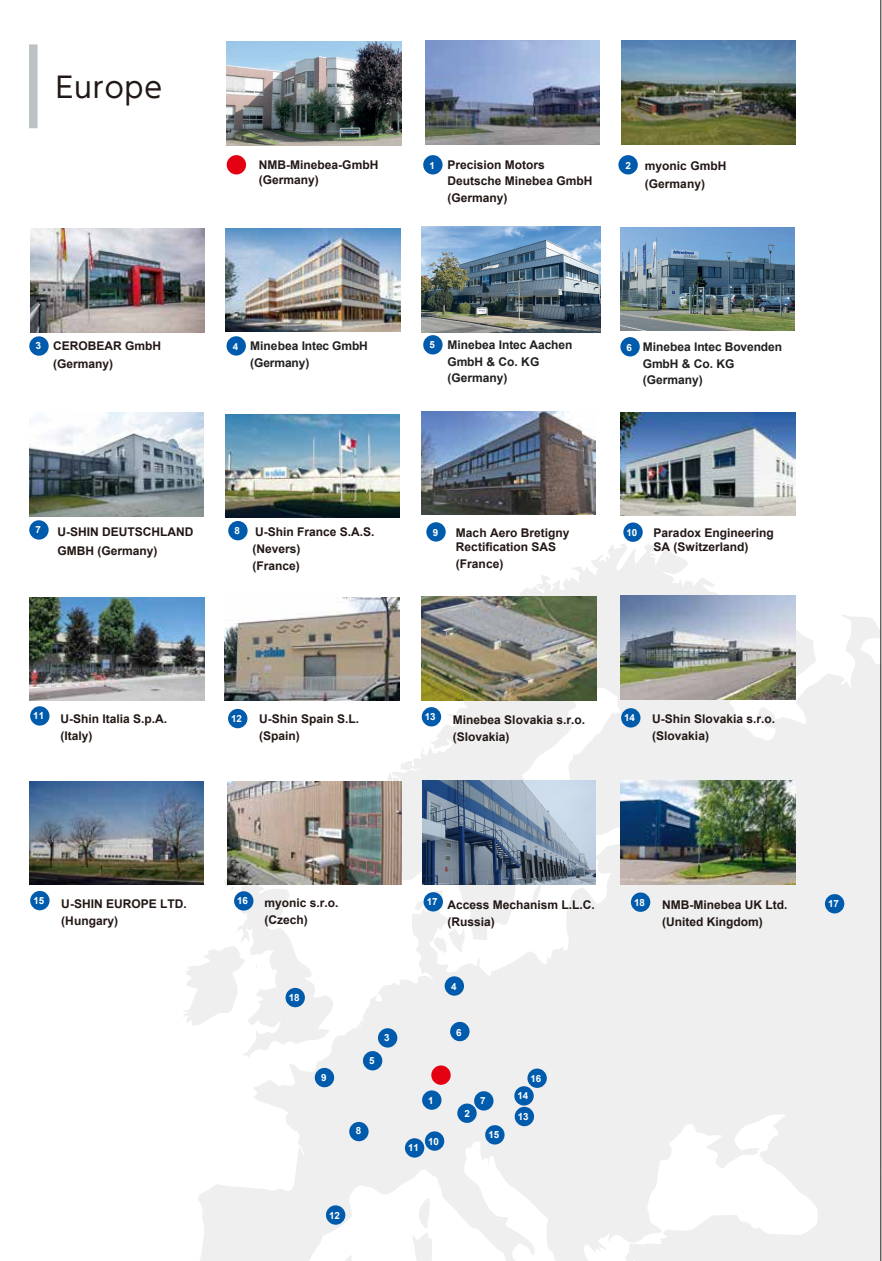
<style>
.page{position:relative;width:882px;height:1261px;background:#fff}
.page>*{position:absolute;margin:0;border:0;box-sizing:border-box;transform-origin:0 0}
.t1{font:28.5px "UD Shin Go Pro";letter-spacing:.03em;color:#221815}
.t2{font:700 12px/17px "Arial";color:#221815}
.t3{font:700 12px/16.5px "Arial";letter-spacing:-.01em;color:#221f20}
.t4{font:700 12px/18.6px "Arial";color:#221815}
.t5{font:700 9.9px "Arial";letter-spacing:-.01em;color:#fff}
</style>
<div class="page">
<img style="left:29px;top:40px;width:851px;height:1221px">
<img style="left:226px;top:42px;width:175px;height:103px">
<div style="left:431px;top:1065px;width:19px;height:20px;background:#e50011;border-radius:50%"></div>
<div style="left:618px;top:155px;width:19px;height:19px;background:#005bac;border-radius:50%"></div>
<div style="left:29px;top:336px;width:20px;height:20px;background:#005bac;border-radius:50%"></div>
<div style="left:226px;top:336px;width:20px;height:20px;background:#005bac;border-radius:50%"></div>
<div style="left:423px;top:335px;width:19px;height:19px;background:#005bac;border-radius:50%"></div>
<div style="left:620px;top:337px;width:19px;height:19px;background:#005bac;border-radius:50%"></div>
<img style="left:422px;top:227px;width:178px;height:105px">
<img style="left:620px;top:227px;width:174px;height:104px">
<div style="left:29px;top:520px;width:20px;height:20px;background:#005bac;border-radius:50%"></div>
<div style="left:228px;top:521px;width:19px;height:19px;background:#005bac;border-radius:50%"></div>
<div style="left:426px;top:522px;width:19px;height:20px;background:#005bac;border-radius:50%"></div>
<div style="left:623px;top:523px;width:19px;height:19px;background:#005bac;border-radius:50%"></div>
<div style="left:30px;top:706px;width:19px;height:20px;background:#005bac;border-radius:50%"></div>
<div style="left:228px;top:709px;width:19px;height:19px;background:#005bac;border-radius:50%"></div>
<div style="left:421px;top:707px;width:20px;height:19px;background:#005bac;border-radius:50%"></div>
<div style="left:620px;top:708px;width:20px;height:20px;background:#005bac;border-radius:50%"></div>
<div style="left:30px;top:891px;width:20px;height:19px;background:#005bac;border-radius:50%"></div>
<div style="left:234px;top:891px;width:19px;height:20px;background:#005bac;border-radius:50%"></div>
<div style="left:423px;top:892px;width:19px;height:19px;background:#005bac;border-radius:50%"></div>
<div style="left:630px;top:892px;width:20px;height:20px;background:#005bac;border-radius:50%"></div>
<div style="left:422px;top:1090px;width:19px;height:20px;background:#005bac;border-radius:50%"></div>
<div style="left:457px;top:1104px;width:19px;height:19px;background:#005bac;border-radius:50%"></div>
<div style="left:378px;top:1028px;width:19px;height:20px;background:#005bac;border-radius:50%"></div>
<div style="left:444px;top:976px;width:20px;height:20px;background:#005bac;border-radius:50%"></div>
<div style="left:363px;top:1051px;width:19px;height:19px;background:#005bac;border-radius:50%"></div>
<div style="left:450px;top:1022px;width:19px;height:19px;background:#005bac;border-radius:50%"></div>
<div style="left:474px;top:1091px;width:19px;height:20px;background:#005bac;border-radius:50%"></div>
<div style="left:349px;top:1122px;width:19px;height:19px;background:#005bac;border-radius:50%"></div>
<div style="left:314px;top:1068px;width:20px;height:19px;background:#005bac;border-radius:50%"></div>
<div style="left:424px;top:1131px;width:20px;height:20px;background:#005bac;border-radius:50%"></div>
<div style="left:404px;top:1138px;width:20px;height:20px;background:#005bac;border-radius:50%"></div>
<div style="left:326px;top:1205px;width:19px;height:20px;background:#005bac;border-radius:50%"></div>
<div style="left:514px;top:1107px;width:19px;height:19px;background:#005bac;border-radius:50%"></div>
<div style="left:514px;top:1086px;width:19px;height:20px;background:#005bac;border-radius:50%"></div>
<div style="left:485px;top:1125px;width:19px;height:19px;background:#005bac;border-radius:50%"></div>
<div style="left:527px;top:1069px;width:19px;height:19px;background:#005bac;border-radius:50%"></div>
<div style="left:824px;top:894px;width:19px;height:19px;background:#005bac;border-radius:50%"></div>
<div style="left:285px;top:988px;width:20px;height:19px;background:#005bac;border-radius:50%"></div>
<img style="left:422px;top:781px;width:172px;height:104px">
<h1 class="t1" style="left:56px;top:64px;width:108px">Europe</h1>
<p class="t4" style="left:53px;top:336px;width:109px">CEROBEAR GmbH (Germany)</p>
<p class="t4" style="left:259px;top:156px;width:121px">NMB-Minebea-GmbH</p>
<p class="t2" style="left:259px;top:171px;width:62px">(Germany)</p>
<p class="t5" style="left:429px;top:158px;width:7px">1</p>
<p class="t4" style="left:447px;top:156px;width:146px;line-height:16.8px">Precision Motors<br>Deutsche Minebea GmbH (Germany)</p>
<p class="t5" style="left:625px;top:158px;width:7px">2</p>
<p class="t4" style="left:644px;top:156px;width:83px">myonic GmbH (Germany)</p>
<p class="t3" style="left:250px;top:337px;width:119px;line-height:17.4px">Minebea Intec GmbH (Germany)</p>
<p class="t3" style="left:447px;top:337px;width:126px">Minebea Intec Aachen<br>GmbH &amp; Co. KG (Germany)</p>
<p class="t3" style="left:642px;top:339px;width:141px">Minebea Intec Bovenden<br>GmbH &amp; Co. KG (Germany)</p>
<p class="t5" style="left:233px;top:339px;width:7px">4</p>
<p class="t5" style="left:429px;top:337px;width:7px">5</p>
<p class="t5" style="left:626px;top:340px;width:7px">6</p>
<p class="t5" style="left:35px;top:523px;width:7px">7</p>
<p class="t5" style="left:234px;top:524px;width:7px">8</p>
<p class="t2" style="left:455px;top:526px;width:115px;line-height:14.4px">Mach Aero Bretigny<br>Rectification SAS</p>
<p class="t2" style="left:455px;top:556px;width:49px">(France)</p>
<p class="t2" style="left:57px;top:523px;width:137px;line-height:18.6px">U-SHIN DEUTSCHLAND<br>GMBH (Germany)</p>
<p class="t2" style="left:252px;top:523px;width:123px">U-Shin France S.A.S. (Nevers)<br>(France)</p>
<p class="t5" style="left:432px;top:525px;width:7px">9</p>
<p class="t2" style="left:653px;top:525px;width:122px;line-height:14.4px">Paradox Engineering<br>SA (Switzerland)</p>
<p class="t5" style="left:626px;top:525px;width:12px">10</p>
<p class="t5" style="left:33px;top:709px;width:12px">11</p>
<p class="t2" style="left:259px;top:710px;width:102px">U-Shin Spain S.L. (Spain)</p>
<p class="t5" style="left:424px;top:710px;width:12px">13</p>
<p class="t2" style="left:652px;top:711px;width:124px">U-Shin Slovakia s.r.o. (Slovakia)</p>
<p class="t2" style="left:60px;top:711px;width:108px">U-Shin Italia S.p.A. (Italy)</p>
<p class="t5" style="left:624px;top:711px;width:12px">14</p>
<p class="t5" style="left:231px;top:712px;width:12px">12</p>
<p class="t2" style="left:452px;top:711px;width:134px">Minebea Slovakia s.r.o. (Slovakia)</p>
<p class="t5" style="left:33px;top:894px;width:12px">15</p>
<p class="t2" style="left:264px;top:895px;width:76px">myonic s.r.o. (Czech)</p>
<p class="t5" style="left:237px;top:894px;width:12px">16</p>
<p class="t2" style="left:447px;top:897px;width:149px">Access Mechanism L.L.C. (Russia)</p>
<p class="t5" style="left:426px;top:895px;width:12px">17</p>
<p class="t2" style="left:661px;top:897px;width:127px">NMB-Minebea UK Ltd. (United Kingdom)</p>
<p class="t5" style="left:633px;top:895px;width:12px">18</p>
<p class="t2" style="left:61px;top:895px;width:127px">U-SHIN EUROPE LTD. (Hungary)</p>
<p class="t5" style="left:288px;top:991px;width:12px">18</p>
<p class="t5" style="left:321px;top:1070px;width:7px">9</p>
<p class="t5" style="left:369px;top:1053px;width:7px">5</p>
<p class="t5" style="left:384px;top:1031px;width:7px">3</p>
<p class="t5" style="left:356px;top:1124px;width:7px">8</p>
<p class="t5" style="left:451px;top:979px;width:7px">4</p>
<p class="t5" style="left:456px;top:1025px;width:7px">6</p>
<p class="t5" style="left:428px;top:1093px;width:7px">1</p>
<p class="t5" style="left:408px;top:1141px;width:12px">11</p>
<p class="t5" style="left:428px;top:1134px;width:12px">10</p>
<p class="t5" style="left:464px;top:1106px;width:7px">2</p>
<p class="t5" style="left:480px;top:1094px;width:7px">7</p>
<p class="t5" style="left:488px;top:1128px;width:12px">15</p>
<p class="t5" style="left:530px;top:1071px;width:12px">16</p>
<p class="t5" style="left:517px;top:1089px;width:12px">14</p>
<p class="t5" style="left:517px;top:1110px;width:12px">13</p>
<p class="t5" style="left:329px;top:1208px;width:12px">12</p>
<p class="t5" style="left:827px;top:897px;width:12px">17</p>
</div>
